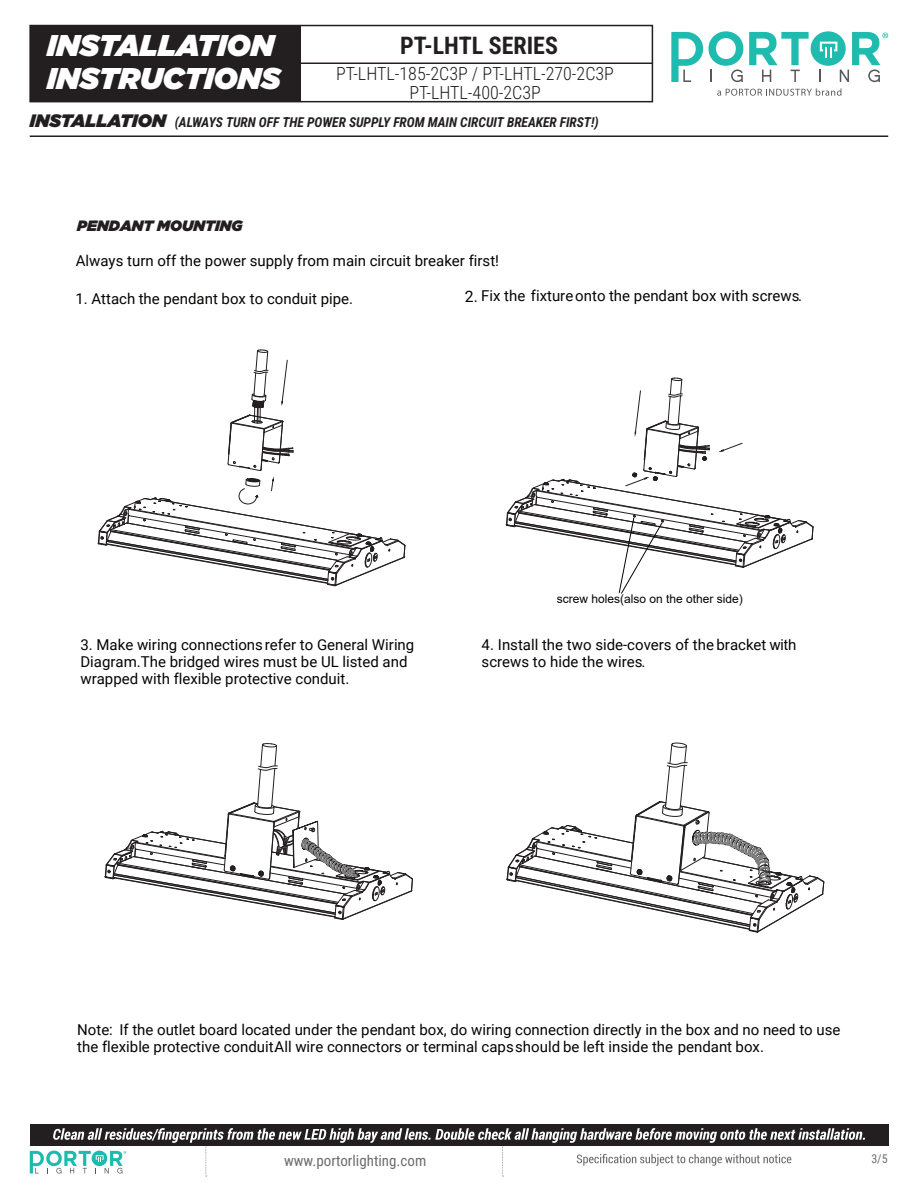
<style>
.page{position:relative;width:918px;height:1188px;background:#fff}
.page>*{position:absolute;margin:0;border:0;box-sizing:border-box;transform-origin:0 0}
.t1{font:italic 900 30px/33px "Gotham";color:#fff}
.t2{font:700 24px "Roboto Condensed";color:#231f20}
.t3{font:300 18px/18.6px "Roboto Condensed";color:#231f20;text-align:center}
.t4{font:15px/17px "Roboto";color:#040503}
.t5{font:15px "Roboto Condensed";color:#6c6d70}
.t6{font:italic 900 15px "Gotham";color:#231f20}
.t7{font:italic 700 13.5px "Roboto Condensed";color:#231f20}
.t8{font:12px "Arial";color:#040503}
.t9{font:12px "Roboto Condensed";color:#6c6d70}
.s1{font-family:"Gotham";font-weight:900;font-size:18px}
.s2{font-size:15.75px}
.s3{font-family:"Arial"}
.s4{font-style:inherit}
</style>
<div class="page">
<div style="left:811px;top:31px;width:35px;height:35px;background:#20bbaf;border-radius:50%"></div>
<svg style="left:749px;top:32px;width:60px;height:50px"></svg>
<svg style="left:819px;top:32px;width:69px;height:50px"></svg>
<svg style="left:671px;top:31px;width:72px;height:51px"></svg>
<svg style="left:717px;top:88px;width:124px;height:8px"></svg>
<div style="left:29px;top:25px;width:624px;height:77px;border:2px solid #231f20"></div>
<hr style="left:30px;top:135px;width:858px;height:2px;background:#231f20">
<div style="left:30px;top:26px;width:271px;height:76px;background:#231f20"></div>
<hr style="left:299px;top:63px;width:353px;height:1px;background:#231f20">
<div style="left:30px;top:1124px;width:859px;height:22px;background:#231f20"></div>
<svg style="left:30px;top:1128px;width:835px;height:49px"></svg>
<svg style="left:227px;top:349px;width:67px;height:122px"></svg>
<svg style="left:104px;top:743px;width:309px;height:177px"></svg>
<svg style="left:506px;top:742px;width:319px;height:191px"></svg>
<svg style="left:97px;top:478px;width:309px;height:108px"></svg>
<svg style="left:506px;top:377px;width:308px;height:217px"></svg>
<h1 class="t1" style="left:47px;top:29px;width:235px">INSTALLATION<br>INSTRUCTIONS</h1>
<h2 class="t2" style="left:400px;top:28px;width:159px">PT-LHTL SERIES</h2>
<p class="t3" style="left:336px;top:64px;width:279px">PT-LHTL-185-2C3P / PT-LHTL-270-2C3P<br>PT-LHTL-400-2C3P</p>
<p class="t7" style="left:30px;top:112px;width:570px"><span class="s1">INSTALLATION</span> (ALWAYS TURN OFF THE POWER SUPPLY FROM MAIN CIRCUIT BREAKER FIRST!)</p>
<p class="t6" style="left:77px;top:217px;width:167px">PENDANT MOUNTING</p>
<p class="t4" style="left:76px;top:252px;width:425px">Always turn off the power supply from main circuit breaker first!</p>
<p class="t4" style="left:75px;top:289px;width:279px">1. Attach the pendant box to conduit pipe.</p>
<p class="t4" style="left:465px;top:287px;width:339px"><span class="s2">2.</span> Fix the fixture onto the pendant box with screws.</p>
<p class="t4" style="left:80px;top:636px;width:335px">3. Make wiring connections refer to General Wiring<br>Diagram.The bridged wires must be UL listed and wrapped with flexible protective conduit.</p>
<p class="t8" style="left:557px;top:590px;width:188px">screw holes(also on the other side)</p>
<p class="t4" style="left:482px;top:636px;width:316px;line-height:16.2px">4. Install the two side-covers of the bracket <span class="s3">with </span>screws to hide the wires.</p>
<p class="t4" style="left:77px;top:1021px;width:765px">Note: If the outlet board located under the pendant box, do wiring connection directly in the box and no need to use the flexible protective conduit.All wire connectors or terminal caps should be left inside the pendant box.</p>
<p class="t5" style="left:284px;top:1150px;width:144px">www.portorlighting.com</p>
<p class="t9" style="left:871px;top:1151px;width:18px">3<span class="s4">/</span>5</p>
</div>
